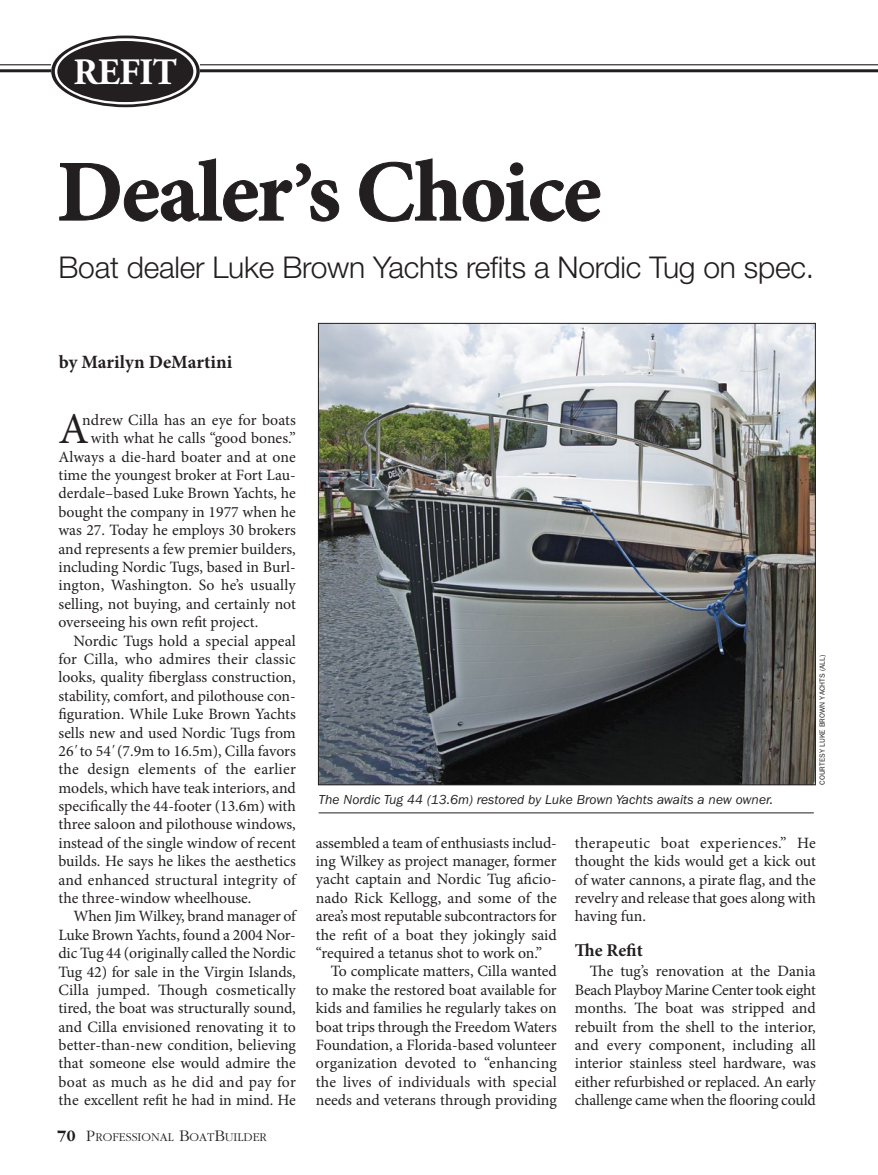
<style>
.page{position:relative;width:878px;height:1175px;background:#fff}
.page>*{position:absolute;margin:0;border:0;box-sizing:border-box;transform-origin:0 0}
.t1{font:700 87px "Minion Pro";letter-spacing:-.015em;color:#231f20}
.t2{font:43.95px "Minion Pro";color:#231f20}
.t3{font:700 37.2px "Adobe Garamond Pro";letter-spacing:-.01em;color:#fff}
.t4{font:300 30px "Helvetica Neue LT Std";letter-spacing:-.01em;color:#231f20}
.t5{font:700 18.75px "Minion Pro";color:#231f20}
.t6{font:700 18px "Minion Pro";color:#231f20}
.t7{font:15.75px/18.5px "Minion Pro";color:#231f20;text-align:justify}
.t8{font:italic 13.5px "ITC Franklin Gothic Std";color:#231f20}
.t9{font:300 12.3px "Garamond";color:#231f20}
.t10{font:7.5px "ITC Franklin Gothic Std";color:#231f20}
.s1{font-size:79.5px}
.s2{font-style:italic}
.s3{font-weight:700;font-size:16.5px}
.s4{font-size:16.5px}
</style>
<div class="page">
<hr style="left:0;top:69px;width:878px;height:3px;background:#231f20">
<hr style="left:0;top:64px;width:878px;height:1px;background:#231f20">
<div style="left:51px;top:28px;width:149px;height:79px;background:#fff"></div>
<svg style="left:51px;top:36px;width:149px;height:71px"></svg>
<svg style="left:55px;top:38px;width:141px;height:66px"></svg>
<div style="left:57px;top:41px;width:136px;height:61px;background:#231f20;border-radius:50%"></div>
<img style="left:320px;top:325px;width:493px;height:458px">
<svg style="left:59px;top:158px;width:280px;height:64px"></svg>
<svg style="left:359px;top:158px;width:241px;height:64px"></svg>
<hr style="left:318px;top:812px;width:495px;height:1px;background:#231f20">
<h3 class="t3" style="left:73px;top:50px;width:105px">REFIT</h3>
<h1 class="t1" style="left:57px;top:131px;width:546px">Dealer<span class="s1">’</span>s Choice</h1>
<h3 class="t4" style="left:58px;top:249px;width:757px">Boat dealer Luke Brown Yachts refits a Nordic Tug on spec.</h3>
<p class="t5" style="left:59px;top:348px;width:175px">by Marilyn DeMartini</p>
<p class="t7" style="left:82px;top:411px;width:215px">ndrew Cilla has an eye for boats</p>
<p class="t7" style="left:91px;top:429px;width:206px">with what he calls “good bones.”</p>
<p class="t7" style="left:58px;top:447px;width:239px">Always a die-hard boater and at one</p>
<p class="t7" style="left:58px;top:466px;width:239px">time the youngest broker at Fort Lau-</p>
<p class="t7" style="left:58px;top:484px;width:239px">derdale–based Luke Brown Yachts, he</p>
<p class="t7" style="left:58px;top:502px;width:239px">bought the company in 1977 when he</p>
<p class="t7" style="left:58px;top:521px;width:239px">was 27. Today he employs 30 brokers</p>
<p class="t7" style="left:58px;top:539px;width:239px">and represents a few premier builders,</p>
<p class="t7" style="left:58px;top:558px;width:239px">including Nordic Tugs, based in Burl-</p>
<p class="t7" style="left:58px;top:576px;width:239px">ington, Washington. So he’s usually</p>
<p class="t7" style="left:58px;top:594px;width:239px">selling, not buying, and certainly not</p>
<p class="t7" style="left:58px;top:613px;width:201px">overseeing his own refit project.</p>
<p class="t7" style="left:73px;top:631px;width:224px">Nordic Tugs hold a special appeal</p>
<p class="t7" style="left:58px;top:649px;width:239px">for Cilla, who admires their classic</p>
<p class="t7" style="left:58px;top:668px;width:239px">looks, quality fiberglass construction,</p>
<p class="t7" style="left:58px;top:686px;width:239px">stability, comfort, and pilothouse con-</p>
<p class="t7" style="left:58px;top:705px;width:239px">figuration. While Luke Brown Yachts</p>
<p class="t7" style="left:58px;top:723px;width:239px">sells new and used Nordic Tugs from</p>
<p class="t7" style="left:58px;top:741px;width:239px">26<span class="s2">'</span> to 54<span class="s2">'</span> (7.9m to 16.5m), Cilla favors</p>
<p class="t7" style="left:58px;top:760px;width:239px">the design elements of the earlier</p>
<p class="t7" style="left:58px;top:778px;width:239px">models, which have teak interiors, and</p>
<p class="t7" style="left:58px;top:797px;width:239px">specifically the 44-footer (13.6m) with</p>
<p class="t7" style="left:58px;top:815px;width:239px">three saloon and pilothouse windows,</p>
<p class="t7" style="left:58px;top:833px;width:239px">instead of the single window of recent</p>
<p class="t7" style="left:58px;top:852px;width:239px">builds. He says he likes the aesthetics</p>
<p class="t7" style="left:58px;top:870px;width:239px">and enhanced structural integrity of</p>
<p class="t7" style="left:58px;top:888px;width:194px">the three-window wheelhouse.</p>
<p class="t7" style="left:73px;top:907px;width:224px">When Jim Wilkey, brand manager of</p>
<p class="t7" style="left:58px;top:925px;width:239px">Luke Brown Yachts, found a 2004 Nor-</p>
<p class="t7" style="left:58px;top:944px;width:239px">dic Tug 44 (originally called the Nordic</p>
<p class="t7" style="left:58px;top:962px;width:239px">Tug 42) for sale in the Virgin Islands,</p>
<p class="t7" style="left:58px;top:980px;width:239px">Cilla jumped. Though cosmetically</p>
<p class="t7" style="left:58px;top:999px;width:239px">tired, the boat was structurally sound,</p>
<p class="t7" style="left:58px;top:1017px;width:239px">and Cilla envisioned renovating it to</p>
<p class="t7" style="left:58px;top:1035px;width:239px">better-than-new condition, believing</p>
<p class="t7" style="left:58px;top:1054px;width:239px">that someone else would admire the</p>
<p class="t7" style="left:58px;top:1072px;width:239px">boat as much as he did and pay for</p>
<p class="t7" style="left:58px;top:1091px;width:239px">the excellent refit he had in mind. He</p>
<h2 class="t2" style="left:58px;top:400px;width:32px">A</h2>
<p class="t9" style="left:57px;top:1130px;width:211px"><span class="s3">70</span> <span class="s4">P</span>ROFESSIONAL <span class="s4">B</span>OAT<span class="s4">B</span>UILDER</p>
<p class="t8" style="left:318px;top:791px;width:456px">The Nordic Tug 44 (13.6m) restored by Luke Brown Yachts awaits a new owner.</p>
<p class="t10" style="left:817px;top:785px;width:132px;rotate:-90deg">courtesy luke brown yachts (all)</p>
<p class="t7" style="left:316px;top:833px;width:242px">assembled a team of enthusiasts includ-</p>
<p class="t7" style="left:316px;top:852px;width:242px">ing Wilkey as project manager, former</p>
<p class="t7" style="left:316px;top:870px;width:242px">yacht captain and Nordic Tug aficio-</p>
<p class="t7" style="left:316px;top:888px;width:242px">nado Rick Kellogg, and some of the</p>
<p class="t7" style="left:316px;top:907px;width:242px">area’s most reputable subcontractors for</p>
<p class="t7" style="left:316px;top:925px;width:242px">the refit of a boat they jokingly said</p>
<p class="t7" style="left:316px;top:943px;width:228px">“required a tetanus shot to work on.”</p>
<p class="t7" style="left:331px;top:962px;width:227px">To complicate matters, Cilla wanted</p>
<p class="t7" style="left:316px;top:980px;width:242px">to make the restored boat available for</p>
<p class="t7" style="left:316px;top:999px;width:242px">kids and families he regularly takes on</p>
<p class="t7" style="left:316px;top:1017px;width:242px">boat trips through the Freedom Waters</p>
<p class="t7" style="left:316px;top:1035px;width:242px">Foundation, a Florida-based volunteer</p>
<p class="t7" style="left:316px;top:1054px;width:242px">organization devoted to “enhancing</p>
<p class="t7" style="left:316px;top:1072px;width:242px">the lives of individuals with special</p>
<p class="t7" style="left:316px;top:1090px;width:242px">needs and veterans through providing</p>
<p class="t7" style="left:574px;top:833px;width:242px">therapeutic boat experiences.” He thought the kids would get a kick out of water cannons, a pirate flag, and the revelry and release that goes along with having fun.</p>
<p class="t6" style="left:574px;top:937px;width:69px">The Refit</p>
<p class="t7" style="left:575px;top:962px;width:242px;text-indent:15px">The tug’s renovation at the Dania Beach Playboy Marine Center took eight months. The boat was stripped and rebuilt from the shell to the interior, and every component, including all interior stainless steel hardware, was either refurbished or replaced. An early challenge came when the flooring could</p>
</div>
